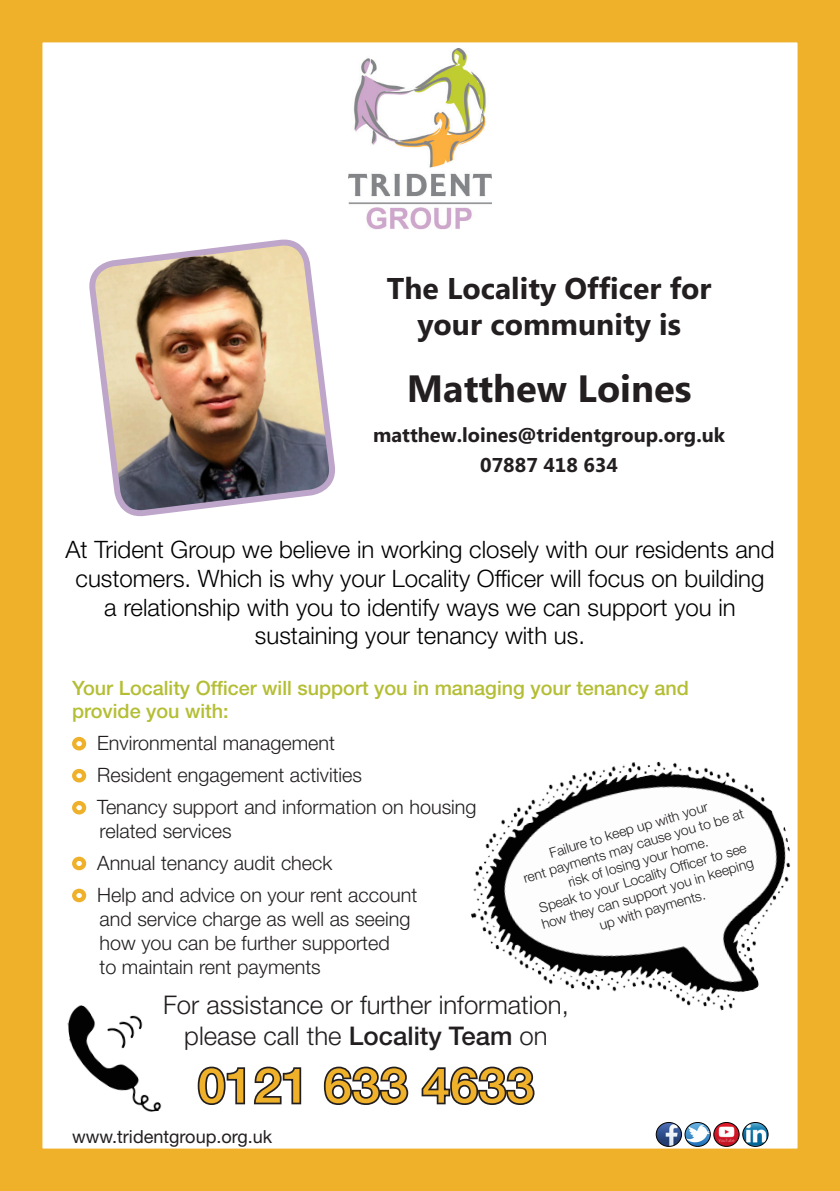
<style>
.page{position:relative;width:840px;height:1191px;background:#fff}
.page>*{position:absolute;margin:0;border:0;box-sizing:border-box;transform-origin:0 0}
.t1{font:500 48px "Helvetica Neue LT Std";color:#efb02a;scale:1.05 1}
.t2{font:700 38px "Microsoft Phags Pa";color:#231f20}
.t3{font:700 30px "Microsoft Phags Pa";color:#231f20}
.t4{font:300 25.8px "Helvetica Neue LT Std";color:#231f20}
.t5{font:300 24px "Helvetica Neue LT Std";color:#000}
.t6{font:700 20px "Microsoft Phags Pa";color:#231f20}
.t7{font:300 19.8px "Helvetica Neue LT Std";color:#231f20}
.t8{font:500 19.8px/23.8px "Helvetica Neue LT Std";color:#b4be34}
.t9{font:18px "Helvetica Neue LT Std";color:#231f20}
.t10{font:300 13.8px/16.6px "Helvetica Neue LT Std";color:#231f20;text-align:center}
.s1{font-weight:500}
</style>
<div class="page">
<div style="left:0;top:0;width:839px;height:1191px;border:42px solid #efb02a"></div>
<img style="left:67px;top:1005px;width:95px;height:107px">
<svg style="left:197px;top:1066px;width:105px;height:39px"></svg>
<svg style="left:323px;top:1066px;width:86px;height:39px"></svg>
<svg style="left:421px;top:1066px;width:114px;height:39px"></svg>
<img style="left:348px;top:48px;width:143px;height:182px">
<img style="left:90px;top:239px;width:244px;height:278px">
<img style="left:471px;top:734px;width:347px;height:323px">
<div style="left:72px;top:737px;width:14px;height:13px;border:4px solid #efb02a;border-radius:50%"></div>
<div style="left:72px;top:769px;width:14px;height:13px;border:4px solid #efb02a;border-radius:50%"></div>
<div style="left:72px;top:801px;width:14px;height:13px;border:4px solid #efb02a;border-radius:50%"></div>
<div style="left:72px;top:856px;width:14px;height:14px;border:4px solid #efb02a;border-radius:50%"></div>
<div style="left:72px;top:888px;width:14px;height:14px;border:4px solid #efb02a;border-radius:50%"></div>
<img style="left:713px;top:1122px;width:25px;height:24px">
<div style="left:713px;top:1122px;width:25px;height:24px;border:1px solid #000;border-radius:50%"></div>
<img style="left:657px;top:1122px;width:24px;height:24px">
<div style="left:655px;top:1122px;width:26px;height:24px;border:1px solid #000;border-radius:50%"></div>
<img style="left:684px;top:1122px;width:26px;height:24px">
<div style="left:684px;top:1122px;width:26px;height:24px;border:1px solid #000;border-radius:50%"></div>
<img style="left:742px;top:1122px;width:25px;height:24px">
<div style="left:742px;top:1122px;width:25px;height:24px;border:1px solid #000;border-radius:50%"></div>
<p class="t3" style="left:386px;top:267px;width:326px">The Locality Officer for</p>
<p class="t3" style="left:417px;top:303px;width:265px">your community is</p>
<p class="t2" style="left:406px;top:362px;width:286px">Matthew Loines</p>
<p class="t6" style="left:373px;top:420px;width:353px">matthew.loines@tridentgroup.org.uk</p>
<p class="t6" style="left:480px;top:450px;width:139px">07887 418 634</p>
<p class="t5" style="left:65px;top:535px;width:710px">At Trident Group we believe in working closely with our residents and</p>
<p class="t5" style="left:75px;top:563px;width:690px">customers. Which is why your Locality Officer will focus on building</p>
<p class="t5" style="left:104px;top:592px;width:632px">a relationship with you to identify ways we can support you in</p>
<p class="t5" style="left:255px;top:621px;width:331px">sustaining your tenancy with us.</p>
<p class="t8" style="left:72px;top:675px;width:618px">Your Locality Officer will support you in managing your tenancy and provide you with:</p>
<p class="t7" style="left:97px;top:731px;width:239px">Environmental management</p>
<p class="t7" style="left:97px;top:763px;width:266px">Resident engagement activities</p>
<p class="t7" style="left:97px;top:795px;width:380px">Tenancy support and information on housing</p>
<p class="t7" style="left:100px;top:819px;width:133px">related services</p>
<p class="t7" style="left:97px;top:851px;width:236px">Annual tenancy audit check</p>
<p class="t7" style="left:97px;top:883px;width:321px">Help and advice on your rent account</p>
<p class="t7" style="left:100px;top:907px;width:312px">and service charge as well as seeing</p>
<p class="t7" style="left:100px;top:930px;width:291px">how you can be further supported</p>
<p class="t7" style="left:100px;top:954px;width:222px">to maintain rent payments</p>
<p class="t10" style="left:547px;top:844px;width:166px;rotate:-16deg">Failure to keep up with your</p>
<p class="t10" style="left:520px;top:869px;width:230px;rotate:-16deg">rent payments may cause you to be at risk of losing your home.</p>
<p class="t10" style="left:534px;top:899px;width:222px;rotate:-16deg">Speak to your Locality Offi cer to see how they can support you in keeping up with payments.</p>
<p class="t4" style="left:163px;top:989px;width:407px">For assistance or further information,</p>
<p class="t4" style="left:184px;top:1020px;width:365px">please call the <span class="s1">Locality Team</span> on</p>
<p class="t1" style="left:197px;top:1057px;width:322px">0121 633 4633</p>
<p class="t9" style="left:72px;top:1126px;width:202px">www.tridentgroup.org.uk</p>
</div>
